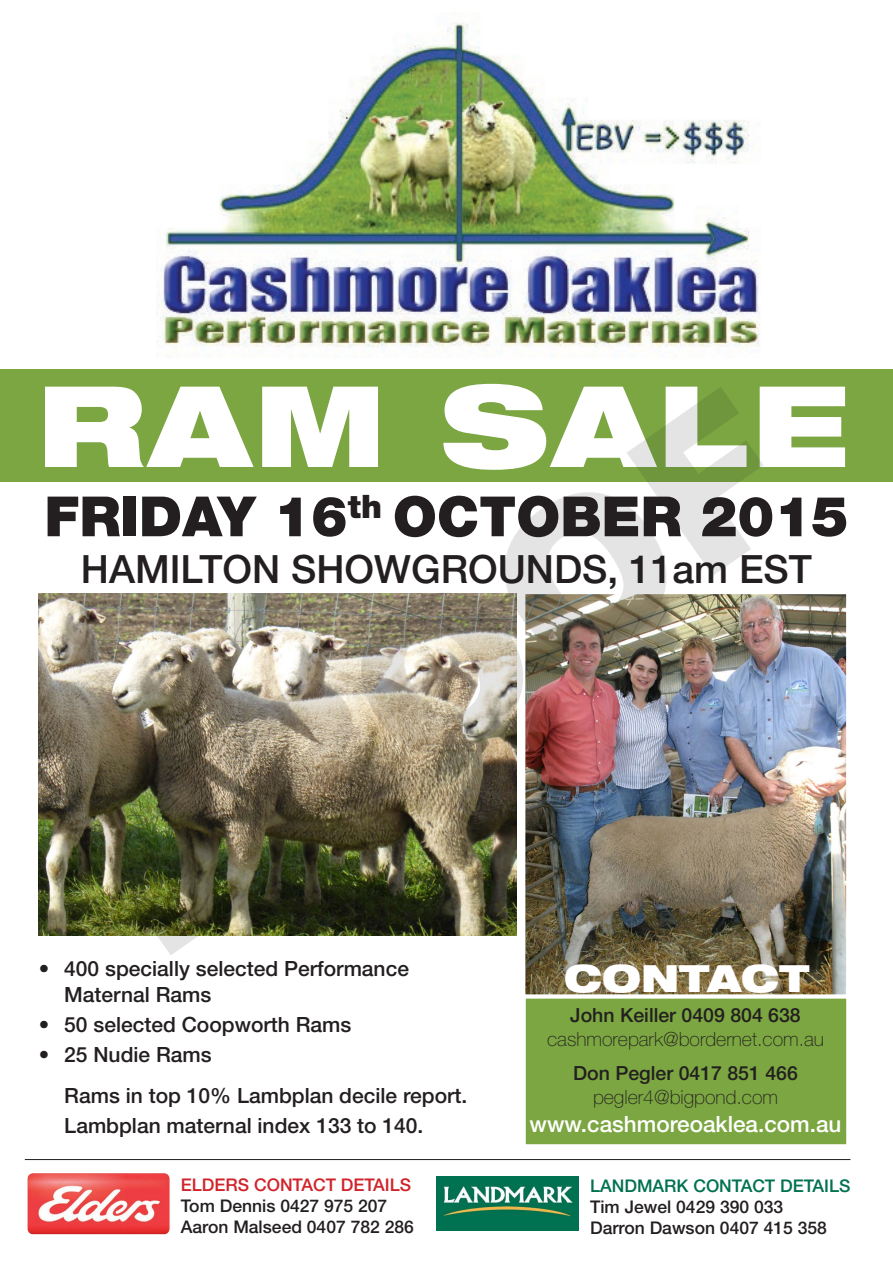
<style>
.page{position:relative;width:893px;height:1263px;background:#fff}
.page>*{position:absolute;margin:0;border:0;box-sizing:border-box;transform-origin:0 0}
.t1{font:900 expanded 112.5px "Helvetica Neue";letter-spacing:.04em;color:#fff}
.t2{font:900 55.5px "Helvetica Neue";color:#231f20}
.t3{font:500 39px "Helvetica Neue";color:#231f20}
.t4{font:900 expanded 37.5px "Helvetica Neue";color:#fff}
.t5{font:500 22.5px "Helvetica Neue";color:#fff}
.t6{font:500 21px/25.2px "Helvetica Neue";color:#231f20}
.t7{font:100 19.5px "Helvetica Neue";color:#231f20}
.t8{font:500 19.5px "Helvetica Neue";color:#231f20}
.t9{font:500 17.55px/21px "Helvetica Neue";color:#231f20}
.t10{font:500 17.55px "Helvetica Neue";color:#007150}
.t11{font:500 17.55px "Helvetica Neue";color:#d1232a}
</style>
<div class="page">
<img style="left:39px;top:594px;width:45px;height:341px">
<img style="left:156px;top:12px;width:604px;height:345px">
<div style="left:0;top:370px;width:893px;height:112px;background:#7ba641"></div>
<img style="left:27px;top:1173px;width:143px;height:62px">
<img style="left:437px;top:1177px;width:141px;height:53px">
<img style="left:526px;top:595px;width:319px;height:399px">
<div style="left:521px;top:994px;width:329px;height:154px;background:#7ba641;border:4px solid #fff"></div>
<hr style="left:25px;top:1159px;width:825px;height:1px;background:#231f20">
<img style="left:84px;top:387px;width:679px;height:568px">
<h1 class="t1" style="left:37px;top:353px;width:812px">RAM SALE</h1>
<h2 class="t2" style="left:44px;top:483px;width:806px">FRIDAY 16<sup>th</sup> OCTOBER 2015</h2>
<h3 class="t3" style="left:81px;top:546px;width:733px">HAMILTON SHOWGROUNDS, 11am EST</h3>
<p class="t6" style="left:64px;top:956px;width:346px;text-indent:-25px">• 400 specially selected Performance<br>Maternal Rams</p>
<p class="t6" style="left:39px;top:1011px;width:314px">• 50 selected Coopworth Rams</p>
<p class="t6" style="left:39px;top:1041px;width:174px">• 25 Nudie Rams</p>
<p class="t6" style="left:64px;top:1080px;width:405px;line-height:30px">Rams in top 10% Lambplan decile report.<br>Lambplan maternal index 133 to 140.</p>
<p class="t11" style="left:181px;top:1174px;width:232px">ELDERS CONTACT DETAILS</p>
<p class="t9" style="left:181px;top:1195px;width:234px">Tom Dennis 0427 975 207<br>Aaron Malseed 0407 782 286</p>
<h3 class="t4" style="left:564px;top:954px;width:247px">CONTACT</h3>
<p class="t8" style="left:570px;top:1004px;width:232px">John Keiller 0409 804 638</p>
<p class="t7" style="left:547px;top:1028px;width:278px">cashmorepark@bordernet.com.au</p>
<p class="t8" style="left:573px;top:1062px;width:226px">Don Pegler 0417 851 466</p>
<p class="t7" style="left:593px;top:1086px;width:187px">pegler4@bigpond.com</p>
<p class="t5" style="left:530px;top:1111px;width:313px">www.cashmoreoaklea.com.au</p>
<p class="t10" style="left:590px;top:1175px;width:262px">LANDMARK CONTACT DETAILS</p>
<p class="t9" style="left:590px;top:1196px;width:238px">Tim Jewel 0429 390 033<br>Darron Dawson 0407 415 358</p>
</div>
